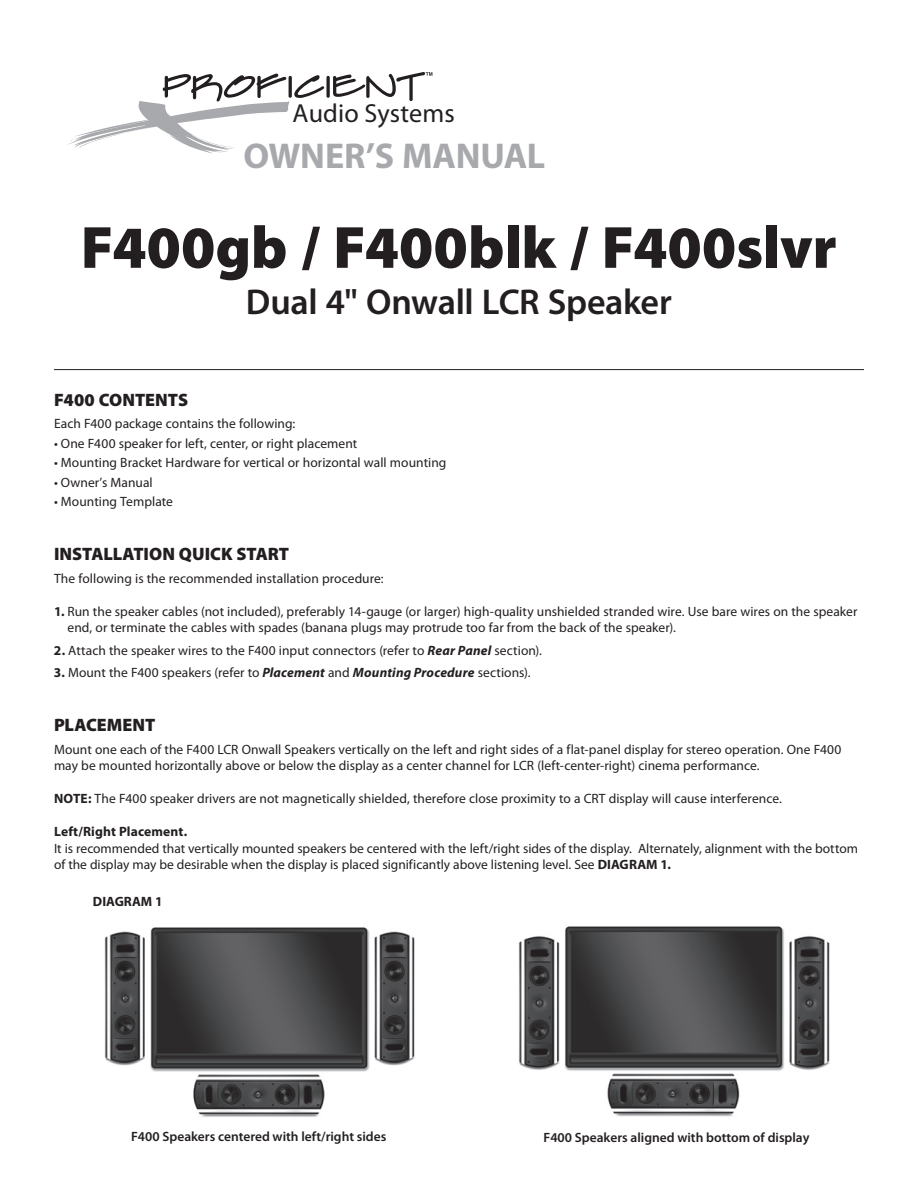
<style>
.page{position:relative;width:918px;height:1188px;background:#fff}
.page>*{position:absolute;margin:0;border:0;box-sizing:border-box;transform-origin:0 0}
.t1{font:900 60px "Myriad Pro";letter-spacing:-.005em;color:#231f20}
.t2{font:600 36px "Myriad Pro";letter-spacing:-.01em;color:#231f20}
.t3{font:700 36px "Myriad Pro";letter-spacing:-.005em;color:#a8a9ad}
.t4{font:26.25px "Myriad Pro";letter-spacing:.005em;color:#231f20}
.t5{font:900 18px "Myriad Pro";color:#231f20}
.t6{font:13.5px/16.5px "Myriad Pro";color:#231f20}
.t7{font:600 13.5px "Myriad Pro";color:#231f20}
.t8{font:700 13.5px "Myriad Pro";letter-spacing:.01em;color:#231f20}
.s1{font-weight:700}
.s2{font-weight:700;font-style:italic}
</style>
<div class="page">
<svg style="left:68px;top:74px;width:256px;height:80px"></svg>
<svg style="left:326px;top:76px;width:4px;height:22px"></svg>
<svg style="left:333px;top:72px;width:99px;height:29px"></svg>
<hr style="left:54px;top:369px;width:810px;height:1px;background:#231f20">
<img style="left:104px;top:927px;width:311px;height:190px">
<img style="left:518px;top:926px;width:312px;height:191px">
<h3 class="t4" style="left:293px;top:99px;width:164px">Audio Systems</h3>
<h2 class="t3" style="left:243px;top:132px;width:303px">OWNER’S MANUAL</h2>
<h1 class="t1" style="left:81px;top:208px;width:757px">F400gb / F400blk / F400slvr</h1>
<h2 class="t2" style="left:246px;top:279px;width:427px">Dual 4" Onwall LCR Speaker</h2>
<h3 class="t5" style="left:54px;top:387px;width:136px">F400 CONTENTS</h3>
<p class="t6" style="left:54px;top:415px;width:243px">Each F400 package contains the following:</p>
<p class="t6" style="left:54px;top:435px;width:305px">• One F400 speaker for left, center, or right placement</p>
<p class="t6" style="left:54px;top:454px;width:394px">• Mounting Bracket Hardware for vertical or horizontal wall mounting</p>
<p class="t6" style="left:54px;top:474px;width:100px">• Owner’s Manual</p>
<p class="t6" style="left:54px;top:493px;width:121px">• Mounting Template</p>
<h3 class="t5" style="left:54px;top:542px;width:237px">INSTALLATION QUICK START</h3>
<p class="t6" style="left:54px;top:570px;width:331px">The following is the recommended installation procedure:</p>
<p class="t6" style="left:67px;top:603px;width:791px;text-indent:-13px"><span class="s1">1.</span> Run the speaker cables (not included), preferably 14-gauge (or larger) high-quality unshielded stranded wire. Use bare wires on the speaker end, or terminate the cables with spades (banana plugs may protrude too far from the back of the speaker).</p>
<p class="t6" style="left:54px;top:642px;width:490px"><span class="s1">2.</span> Attach the speaker wires to the F400 input connectors (refer to <span class="s2">Rear Panel</span> section).</p>
<p class="t6" style="left:54px;top:664px;width:478px"><span class="s1">3.</span> Mount the F400 speakers (refer to <span class="s2">Placement</span> and <span class="s2">Mounting Procedure</span> sections).</p>
<h3 class="t5" style="left:54px;top:713px;width:103px">PLACEMENT</h3>
<p class="t6" style="left:54px;top:741px;width:789px">Mount one each of the F400 LCR Onwall Speakers vertically on the left and right sides of a flat-panel display for stereo operation. One F400 may be mounted horizontally above or below the display as a center channel for LCR (left-center-right) cinema performance.</p>
<p class="t6" style="left:54px;top:790px;width:729px"><span class="s1">NOTE:</span> The F400 speaker drivers are not magnetically shielded, therefore close proximity to a CRT display will cause interference.</p>
<p class="t8" style="left:54px;top:823px;width:135px">Left/Right Placement.</p>
<p class="t6" style="left:54px;top:840px;width:806px">It is recommended that vertically mounted speakers be centered with the left/right sides of the display. Alternately, alignment with the bottom of the display may be desirable when the display is placed significantly above listening level. See <span class="s1">DIAGRAM 1.</span></p>
<p class="t8" style="left:93px;top:892px;width:71px">DIAGRAM 1</p>
<p class="t7" style="left:131px;top:1128px;width:257px">F400 Speakers centered with left/right sides</p>
<p class="t7" style="left:544px;top:1129px;width:267px">F400 Speakers aligned with bottom of display</p>
</div>
